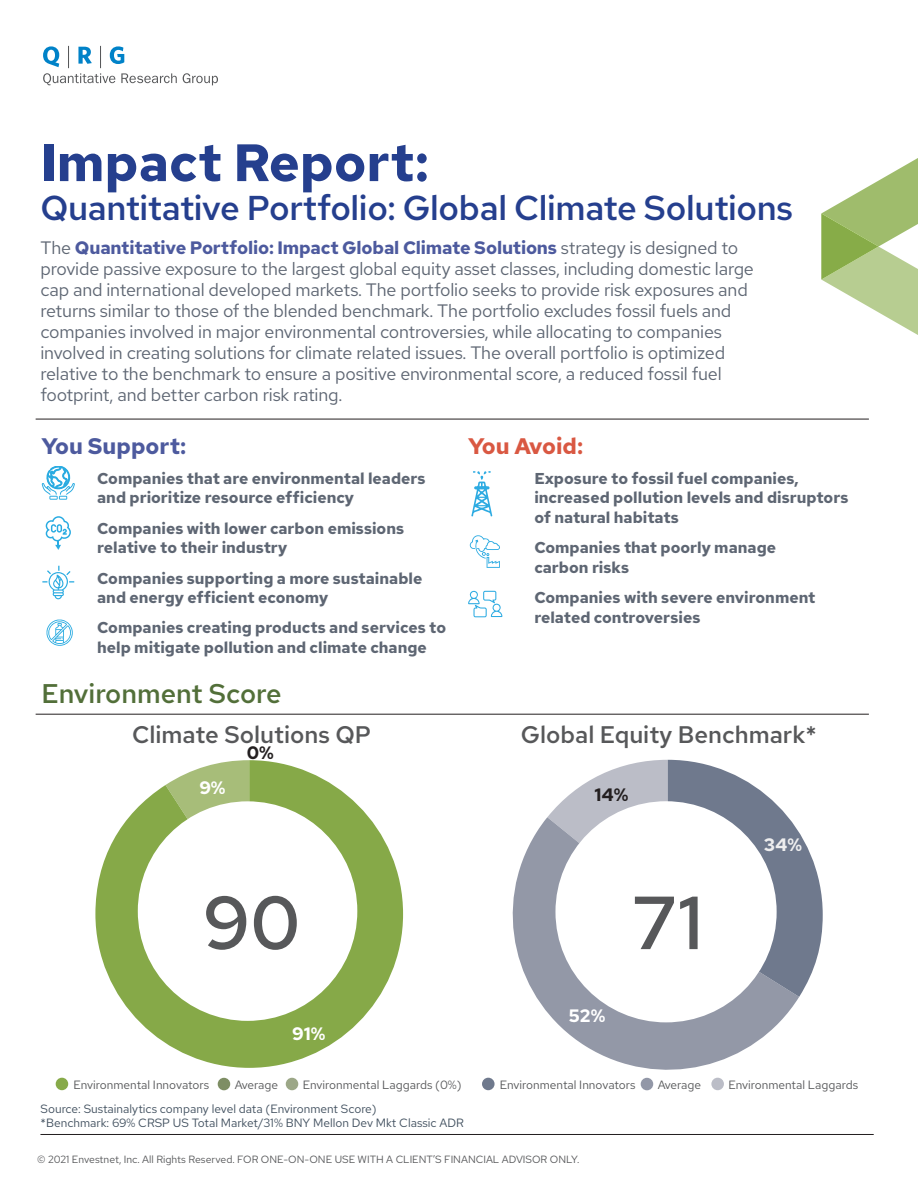
<style>
.page{position:relative;width:918px;height:1188px;background:#fff}
.page>*{position:absolute;margin:0;border:0;box-sizing:border-box;transform-origin:0 0}
.t1{font:500 75px "Red Hat Text";color:#57585a}
.t2{font:700 52.5px "Red Hat Text";color:#253f8e}
.t3{font:500 34.5px "Red Hat Text";letter-spacing:-.01em;color:#253f8e}
.t4{font:500 27px "Red Hat Text";color:#526f39}
.t5{font:500 24px "Red Hat Text";color:#57585a}
.t6{font:700 22.5px "Red Hat Text";color:#4d5a9e}
.t7{font:700 22.5px "Red Hat Text";letter-spacing:-.01em;color:#d95842}
.t8{font:18px/21px "Red Hat Text";letter-spacing:-.01em;color:#5e6673}
.t9{font:700 18px "Red Hat Text";color:#fff}
.t10{font:700 18px "Red Hat Text";color:#231f20}
.t11{font:700 18px "Red Hat Text";color:#eeeeef}
.t12{font:700 15.75px/19.5px "Red Hat Text";color:#5e6673}
.t13{font:12px "Red Hat Text";color:#404f5e}
.t14{font:12px "Red Hat Text";color:#57585a}
.t15{font:10.5px "Red Hat Text";color:#57585a}
.s1{font-weight:700;color:#4d5a9e}
</style>
<div class="page">
<hr style="left:40px;top:1134px;width:834px;height:1px;background:#231f20">
<svg style="left:183px;top:73px;width:35px;height:12px"></svg>
<svg style="left:43px;top:46px;width:134px;height:39px"></svg>
<svg style="left:821px;top:158px;width:97px;height:177px"></svg>
<div style="left:56px;top:1078px;width:12px;height:12px;background:#87aa49;border-radius:50%"></div>
<div style="left:286px;top:1078px;width:12px;height:12px;background:#9ca787;border-radius:50%"></div>
<div style="left:218px;top:1078px;width:12px;height:12px;background:#7e8e64;border-radius:50%"></div>
<div style="left:482px;top:1078px;width:13px;height:12px;background:#6f798d;border-radius:50%"></div>
<div style="left:641px;top:1078px;width:12px;height:12px;background:#9297a7;border-radius:50%"></div>
<div style="left:711px;top:1078px;width:13px;height:12px;background:#bbbdc7;border-radius:50%"></div>
<svg style="left:95px;top:760px;width:308px;height:308px;fill:#86a948"></svg>
<div style="left:138px;top:801px;width:219px;height:220px;background:#fff;border-radius:50%"></div>
<svg style="left:513px;top:818px;width:286px;height:252px;fill:#9398a7"></svg>
<svg style="left:547px;top:760px;width:276px;height:237px"></svg>
<div style="left:555px;top:801px;width:222px;height:221px;background:#fff;border-radius:50%"></div>
<hr style="left:36px;top:419px;width:833px;height:1px;background:#231f20">
<hr style="left:36px;top:714px;width:833px;height:1px;background:#231f20">
<svg style="left:42px;top:466px;width:33px;height:34px"></svg>
<svg style="left:471px;top:471px;width:22px;height:46px"></svg>
<svg style="left:46px;top:516px;width:25px;height:34px"></svg>
<svg style="left:470px;top:535px;width:30px;height:33px"></svg>
<svg style="left:42px;top:566px;width:32px;height:33px"></svg>
<svg style="left:468px;top:590px;width:34px;height:27px"></svg>
<svg style="left:47px;top:620px;width:26px;height:26px"></svg>
<p class="t2" style="left:40px;top:128px;width:390px">Impact Report:</p>
<p class="t3" style="left:40px;top:185px;width:754px">Quantitative Portfolio: Global Climate Solutions</p>
<p class="t8" style="left:40px;top:237px;width:715px">The <span class="s1">Quantitative Portfolio: Impact Global Climate Solutions</span> strategy is designed to provide passive exposure to the largest global equity asset classes, including domestic large cap and international developed markets. The portfolio seeks to provide risk exposures and returns similar to those of the blended benchmark. The portfolio excludes fossil fuels and companies involved in major environmental controversies, while allocating to companies involved in creating solutions for climate related issues. The overall portfolio is optimized relative to the benchmark to ensure a positive environmental score, a reduced fossil fuel footprint, and better carbon risk rating.</p>
<p class="t6" style="left:42px;top:431px;width:146px">You Support:</p>
<p class="t7" style="left:468px;top:431px;width:117px">You Avoid:</p>
<p class="t12" style="left:97px;top:469px;width:330px">Companies that are environmental leaders and prioritize resource efficiency</p>
<p class="t12" style="left:97px;top:518px;width:308px">Companies with lower carbon emissions relative to their industry</p>
<p class="t12" style="left:97px;top:568px;width:327px">Companies supporting a more sustainable and energy efficient economy</p>
<p class="t12" style="left:97px;top:618px;width:351px">Companies creating products and services to help mitigate pollution and climate change</p>
<p class="t4" style="left:42px;top:676px;width:242px">Environment Score</p>
<p class="t5" style="left:132px;top:719px;width:241px">Climate Solutions QP</p>
<p class="t10" style="left:247px;top:740px;width:29px">0%</p>
<p class="t9" style="left:199px;top:776px;width:28px">9%</p>
<p class="t12" style="left:534px;top:469px;width:316px">Exposure to fossil fuel companies, increased pollution levels and disruptors of natural habitats</p>
<p class="t12" style="left:534px;top:538px;width:243px">Companies that poorly manage carbon risks</p>
<p class="t12" style="left:534px;top:588px;width:283px">Companies with severe environment related controversies</p>
<p class="t5" style="left:521px;top:719px;width:297px">Global Equity Benchmark*</p>
<p class="t10" style="left:595px;top:783px;width:36px">14%</p>
<p class="t11" style="left:764px;top:832px;width:40px">34%</p>
<p class="t1" style="left:203px;top:873px;width:99px">90</p>
<p class="t1" style="left:633px;top:873px;width:72px">71</p>
<p class="t9" style="left:292px;top:1022px;width:35px">91%</p>
<p class="t9" style="left:569px;top:1004px;width:38px">52%</p>
<p class="t14" style="left:73px;top:1077px;width:137px">Environmental Innovators</p>
<p class="t14" style="left:235px;top:1077px;width:45px">Average</p>
<p class="t14" style="left:303px;top:1077px;width:160px">Environmental Laggards (0%)</p>
<p class="t14" style="left:500px;top:1077px;width:137px">Environmental Innovators</p>
<p class="t14" style="left:658px;top:1077px;width:45px">Average</p>
<p class="t14" style="left:728px;top:1077px;width:131px">Environmental Laggards</p>
<p class="t13" style="left:41px;top:1101px;width:338px">Source: Sustainalytics company level data (Environment Score)</p>
<p class="t13" style="left:41px;top:1115px;width:425px">*Benchmark: 69% CRSP US Total Market/31% BNY Mellon Dev Mkt Classic ADR</p>
<p class="t15" style="left:37px;top:1153px;width:544px">© 2021 Envestnet, Inc. All Rights Reserved. FOR ONE-ON-ONE USE WITH A CLIENT’S FINANCIAL ADVISOR ONLY.</p>
</div>
